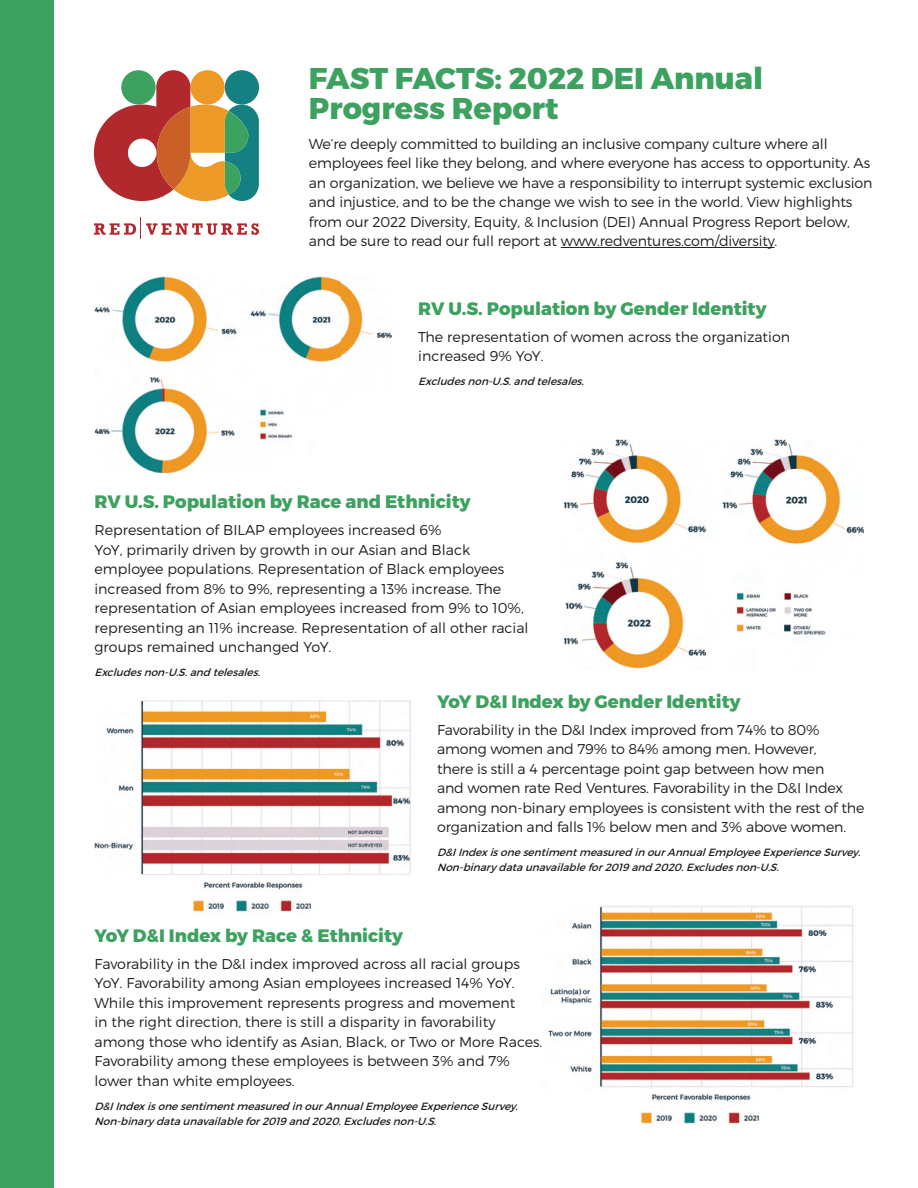
<style>
.page{position:relative;width:918px;height:1188px;background:#fff}
.page>*{position:absolute;margin:0;border:0;box-sizing:border-box;transform-origin:0 0}
.t1{font:800 30px/30px "Montserrat";color:#3da15f}
.t2{font:800 18px "Montserrat";color:#3da15f}
.t3{font:300 14.25px/19.5px "Montserrat";letter-spacing:-.01em;color:#211d1e}
.t4{font:italic 10.5px/15px "Montserrat";color:#211d1e}
</style>
<div class="page">
<div style="left:0;top:0;width:54px;height:1188px;background:#3da15f"></div>
<svg style="left:94px;top:70px;width:165px;height:131px"></svg>
<svg style="left:94px;top:217px;width:165px;height:22px"></svg>
<hr style="left:561px;top:247px;width:214px;height:1px;background:#211d1e">
<img style="left:94px;top:277px;width:297px;height:196px">
<img style="left:564px;top:439px;width:300px;height:230px">
<img style="left:94px;top:700px;width:316px;height:175px">
<img style="left:193px;top:882px;width:118px;height:30px">
<img style="left:548px;top:906px;width:306px;height:184px">
<img style="left:641px;top:1094px;width:118px;height:30px">
<h1 class="t1" style="left:309px;top:64px;width:456px">FAST FACTS: 2022 DEI Annual<br>Progress Report</h1>
<p class="t3" style="left:309px;top:133px;width:565px">We’re deeply committed to building an inclusive company culture where all employees feel like they belong, and where everyone has access to opportunity. As an organization, we believe we have a responsibility to interrupt systemic exclusion and injustice, and to be the change we wish to see in the world. View highlights from our 2022 Diversity, Equity, &amp; Inclusion (DEI) Annual Progress Report below, and be sure to read our full report at www.redventures.com/diversity.</p>
<p class="t2" style="left:418px;top:297px;width:350px">RV U.S. Population by Gender Identity</p>
<p class="t3" style="left:418px;top:327px;width:373px">The representation of women across the organization increased 9% YoY.</p>
<p class="t4" style="left:418px;top:374px;width:171px">Excludesnon-U.S.and telesales.</p>
<p class="t2" style="left:94px;top:491px;width:378px">RV U.S. Population by Race and Ethnicity</p>
<p class="t3" style="left:94px;top:520px;width:436px">Representation of BILAP employees increased 6%<br>YoY, primarily driven by growth in our Asian and Black employee populations. Representation of Black employees increased from 8% to 9%, representing a 13% increase. The representation of Asian employees increased from 9% to 10%, representing an 11% increase. Representation of all other racial groups remained unchanged YoY.</p>
<p class="t4" style="left:94px;top:665px;width:171px">Excludesnon-U.S.and telesales.</p>
<p class="t2" style="left:437px;top:690px;width:305px">YoY D&amp;I Index by Gender Identity</p>
<p class="t3" style="left:437px;top:720px;width:429px">Favorability in the D&amp;I Index improved from 74% to 80% among women and 79% to 84% among men. However,<br>there is still a 4 percentage point gap between how men<br>and women rate Red Ventures. Favorability in the D&amp;I Index among non-binary employees is consistent with the rest of the organization and falls 1% below men and 3% above women.</p>
<p class="t4" style="left:437px;top:845px;width:428px">D&amp;IIndexisonesentimentmeasured in ourAnnualEmployeeExperienceSurvey.<br>Non-binarydataunavailablefor2019and 2020.Excludesnon-U.S.</p>
<p class="t2" style="left:94px;top:924px;width:310px">YoY D&amp;I Index by Race &amp; Ethnicity</p>
<p class="t3" style="left:94px;top:954px;width:449px">Favorability in the D&amp;I index improved across all racial groups YoY. Favorability among Asian employees increased 14% YoY.<br>While this improvement represents progress and movement<br>in the right direction, there is still a disparity in favorability among those who identify as Asian, Black, or Two or More Races.<br>Favorability among these employees is between 3% and 7% lower than white employees.</p>
<p class="t4" style="left:94px;top:1099px;width:428px">D&amp;IIndexisonesentimentmeasured in ourAnnualEmployeeExperienceSurvey.<br>Non-binarydataunavailablefor2019and 2020.Excludesnon-U.S.</p>
</div>
